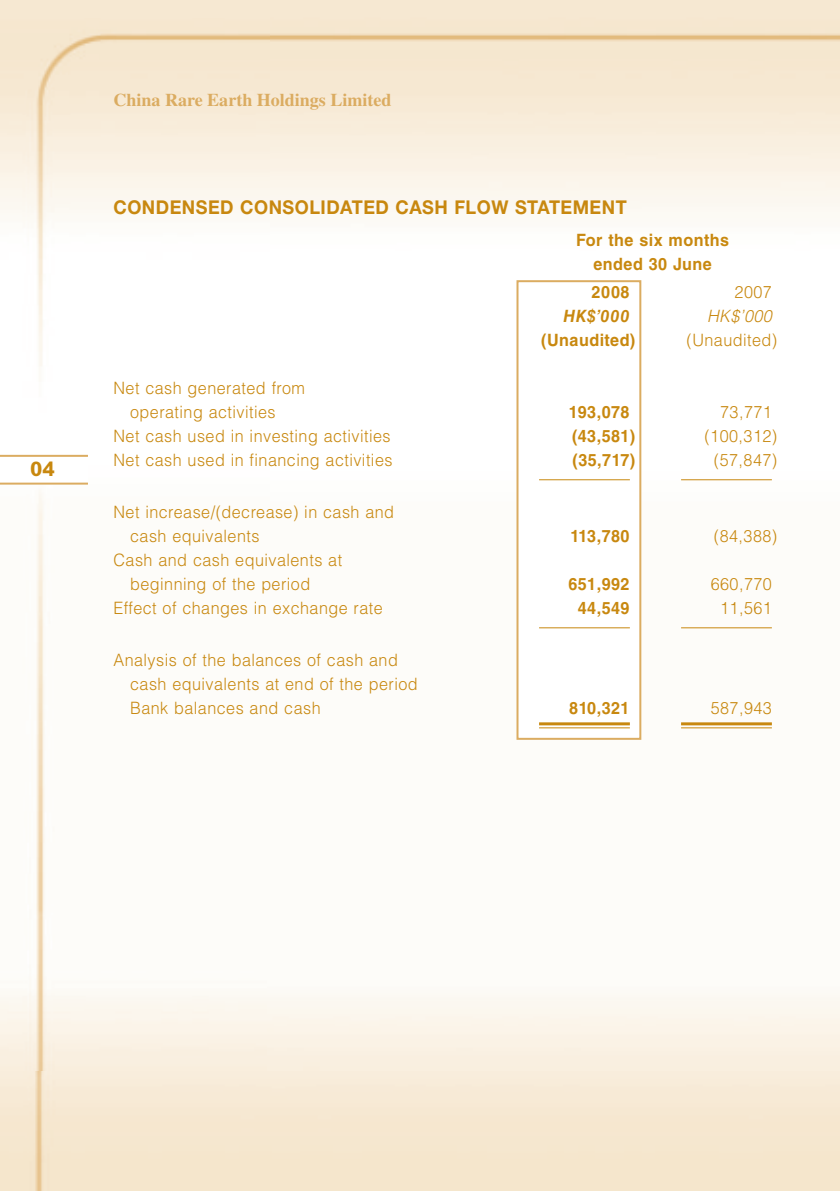
<style>
.page{position:relative;width:840px;height:1191px;background:#fff}
.page>*{position:absolute;margin:0;border:0;box-sizing:border-box;transform-origin:0 0}
.t1{font:800 20px "Arial MT Std";color:#c8880f}
.t2{font:700 19px "Helvetica Neue LT Std";letter-spacing:.03em;color:#c8880f;scale:.95 1}
.t3{font:700 18px "Times LT Std";color:#dbac61}
.t4{font:300 17px/24px "Helvetica LT Std";letter-spacing:.03em;color:#c8880f;scale:.95 1}
.t5{font:700 17px/24px "Helvetica LT Std";letter-spacing:.03em;color:#c8880f;text-align:center;scale:.95 1}
.t6{font:italic 700 17px "Helvetica LT Std";color:#c8880f;scale:.95 1}
.t7{font:italic 300 17px "Helvetica LT Std";color:#c8880f;scale:.95 1}
</style>
<div class="page">
<img style="left:0;top:0;width:839px;height:1190px">
<div style="left:0;top:455px;width:88px;height:29px;background:#fff"></div>
<hr style="left:0;top:482px;width:88px;height:2px;background:#dbac61">
<hr style="left:0;top:455px;width:88px;height:2px;background:#dbac61">
<div style="left:517px;top:281px;width:123px;height:458px;background:#fff"></div>
<div style="left:516px;top:280px;width:125px;height:460px;border:2px solid #dbac61"></div>
<hr style="left:538px;top:479px;width:91px;height:1px;background:#c8880f">
<hr style="left:680px;top:479px;width:91px;height:1px;background:#c8880f">
<hr style="left:538px;top:627px;width:91px;height:1px;background:#c8880f">
<hr style="left:680px;top:627px;width:91px;height:1px;background:#c8880f">
<hr style="left:538px;top:722px;width:91px;height:3px;background:#c8880f">
<hr style="left:538px;top:727px;width:91px;height:1px;background:#c8880f">
<hr style="left:680px;top:722px;width:91px;height:3px;background:#c8880f">
<hr style="left:680px;top:727px;width:91px;height:1px;background:#c8880f">
<p class="t1" style="left:30px;top:457px;width:26px">04</p>
<p class="t3" style="left:113px;top:92px;width:279px">China Rare Earth Holdings Limited</p>
<p class="t2" style="left:113px;top:200px;width:541px">CONDENSED CONSOLIDATED CASH FLOW STATEMENT</p>
<p class="t5" style="left:575px;top:230px;width:163px">For the six months ended 30 June</p>
<p class="t5" style="left:591px;top:282px;width:41px">2008</p>
<p class="t4" style="left:734px;top:282px;width:41px">2007</p>
<p class="t6" style="left:563px;top:306px;width:71px">HK$’000</p>
<p class="t7" style="left:706px;top:306px;width:70px">HK$’000</p>
<p class="t5" style="left:541px;top:330px;width:100px">(Unaudited)</p>
<p class="t4" style="left:686px;top:330px;width:97px">(Unaudited)</p>
<p class="t4" style="left:130px;top:378px;width:185px;text-indent:-17px">Net cash generated from operating activities</p>
<p class="t5" style="left:568px;top:402px;width:65px">193,078</p>
<p class="t4" style="left:719px;top:402px;width:56px">73,771</p>
<p class="t4" style="left:113px;top:426px;width:293px">Net cash used in investing activities</p>
<p class="t5" style="left:571px;top:426px;width:68px">(43,581)</p>
<p class="t4" style="left:704px;top:426px;width:78px">(100,312)</p>
<p class="t4" style="left:113px;top:450px;width:295px">Net cash used in financing activities</p>
<p class="t5" style="left:572px;top:450px;width:68px">(35,717)</p>
<p class="t4" style="left:713px;top:450px;width:68px">(57,847)</p>
<p class="t4" style="left:130px;top:502px;width:279px;text-indent:-17px">Net increase/(decrease) in cash and cash equivalents</p>
<p class="t5" style="left:570px;top:526px;width:64px">113,780</p>
<p class="t4" style="left:713px;top:526px;width:68px">(84,388)</p>
<p class="t4" style="left:130px;top:550px;width:225px;text-indent:-17px">Cash and cash equivalents at beginning of the period</p>
<p class="t5" style="left:568px;top:574px;width:66px">651,992</p>
<p class="t4" style="left:710px;top:574px;width:66px">660,770</p>
<p class="t4" style="left:113px;top:598px;width:285px">Effect of changes in exchange rate</p>
<p class="t5" style="left:577px;top:598px;width:56px">44,549</p>
<p class="t4" style="left:719px;top:598px;width:56px">11,561</p>
<p class="t4" style="left:130px;top:650px;width:304px;text-indent:-17px">Analysis of the balances of cash and cash equivalents at end of the period<br>Bank balances and cash</p>
<p class="t5" style="left:569px;top:698px;width:65px">810,321</p>
<p class="t4" style="left:710px;top:698px;width:66px">587,943</p>
</div>
